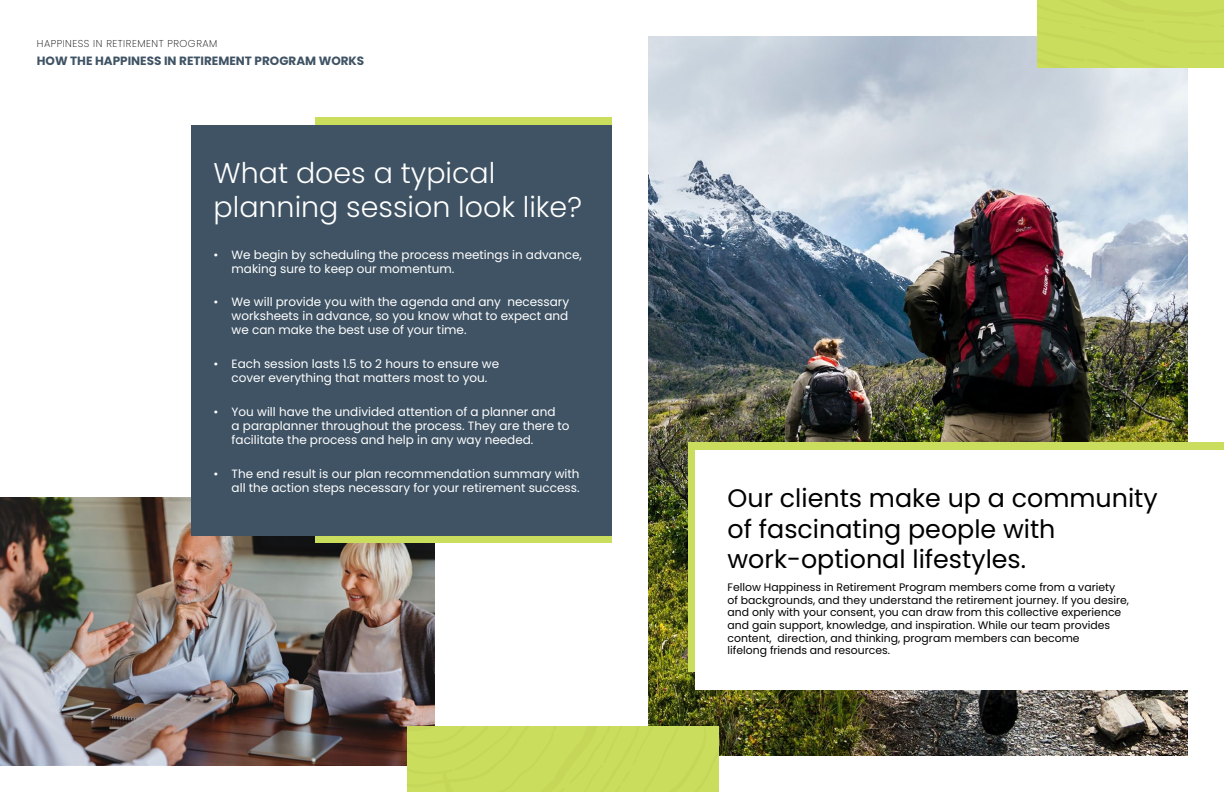
<style>
.page{position:relative;width:1224px;height:792px;background:#fff}
.page>*{position:absolute;margin:0;border:0;box-sizing:border-box;transform-origin:0 0}
.t1{font:300 28.5px/34.2px "Poppins";color:#fff}
.t2{font:25.3px/30.4px "Poppins";color:#000}
.t3{font:12px/14px "Poppins";color:#fff}
.t4{font:700 12px "Poppins";color:#3f5364}
.t5{font:10.9px/12.7px "Poppins";color:#000}
.t6{font:200 10px "Poppins";letter-spacing:.05em;color:#000}
</style>
<div class="page">
<img style="left:649px;top:37px;width:538px;height:718px">
<img style="left:0;top:498px;width:434px;height:267px">
<div style="left:689px;top:442px;width:535px;height:230px;background:#cbdd5c"></div>
<div style="left:315px;top:117px;width:297px;height:426px;background:#cbdd5c"></div>
<div style="left:696px;top:450px;width:528px;height:240px;background:#fff"></div>
<div style="left:191px;top:125px;width:421px;height:411px;background:#3f5364"></div>
<div style="left:407px;top:726px;width:312px;height:66px;background:#cbdd5c"></div>
<div style="left:1037px;top:0;width:187px;height:68px;background:#cbdd5c"></div>
<p class="t6" style="left:37px;top:38px;width:182px">HAPPINESS IN RETIREMENT PROGRAM</p>
<p class="t4" style="left:37px;top:54px;width:329px">HOW THE HAPPINESS IN RETIREMENT PROGRAM WORKS</p>
<h1 class="t1" style="left:214px;top:156px;width:370px">What does a typical planning session look like?</h1>
<p class="t3" style="left:232px;top:247px;width:352px;text-indent:-18px">• We begin by scheduling the process meetings in advance, making sure to keep our momentum.</p>
<p class="t3" style="left:232px;top:295px;width:339px;text-align:justify;text-indent:-18px">• We will provide you with the agenda and any necessary worksheets in advance, so you know what to expect and we can make the best use of your time.</p>
<p class="t3" style="left:214px;top:357px;width:287px;text-align:center">• Each session lasts 1.5 to 2 hours to ensure we cover everything that matters most to you.</p>
<p class="t3" style="left:232px;top:405px;width:339px;text-indent:-18px">• You will have the undivided attention of a planner and<br>a paraplanner throughout the process. They are there to facilitate the process and help in any way needed.</p>
<p class="t3" style="left:214px;top:467px;width:368px;text-align:right">• The end result is our plan recommendation summary with all the action steps necessary for your retirement success.</p>
<h2 class="t2" style="left:728px;top:483px;width:432px">Our clients make up a community of fascinating people with work-optional lifestyles.</h2>
<p class="t5" style="left:728px;top:581px;width:403px">Fellow Happiness in Retirement Program members come from a variety<br>of backgrounds, and they understand the retirement journey. If you desire, and only with your consent, you can draw from this collective experience and gain support, knowledge, and inspiration. While our team provides content, direction, and thinking, program members can become<br>lifelong friends and resources.</p>
</div>
